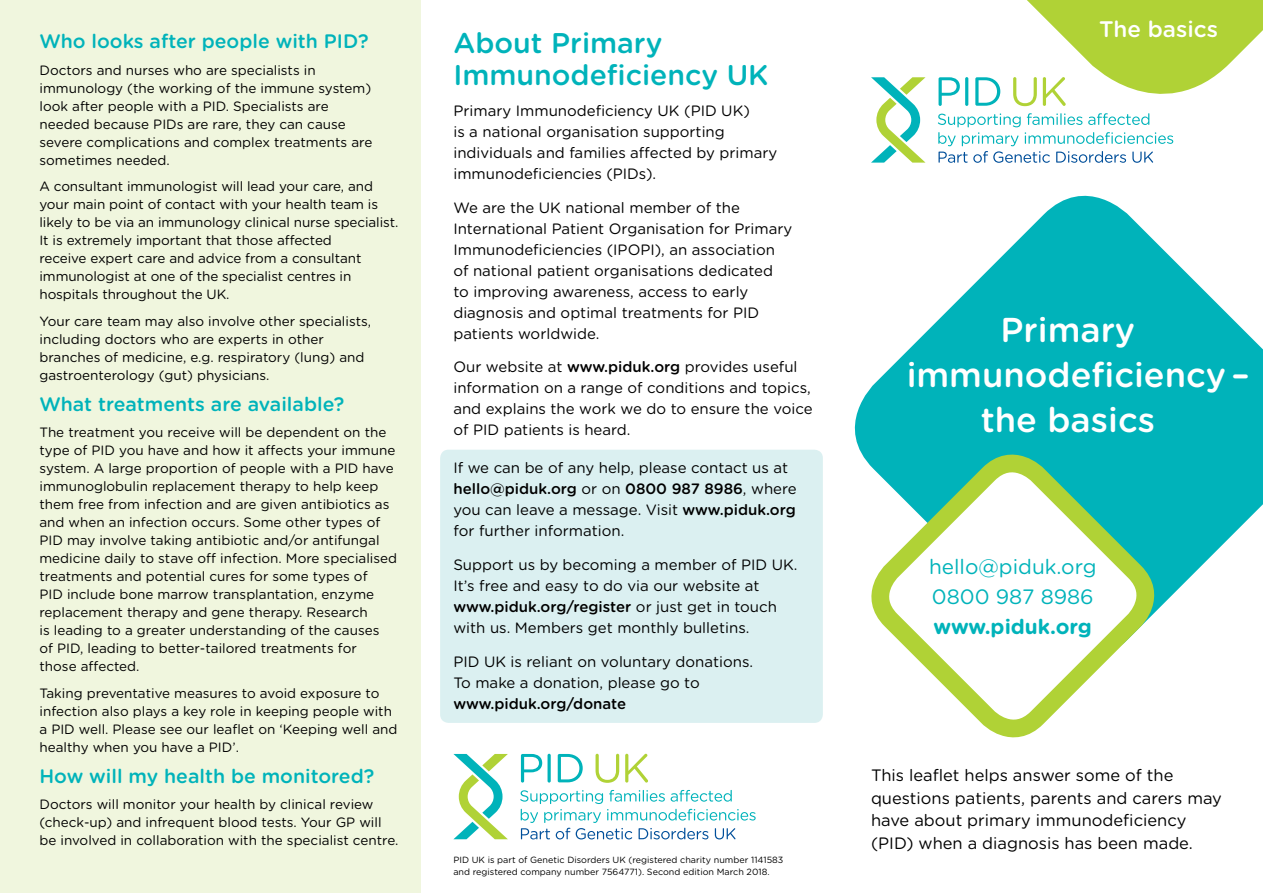
<style>
.page{position:relative;width:1263px;height:893px;background:#fff}
.page>*{position:absolute;margin:0;border:0;box-sizing:border-box;transform-origin:0 0}
.t1{font:500 34.5px "Gotham Rounded";color:#fff}
.t2{font:500 28.5px/31.2px "Gotham Rounded";color:#00b3ba}
.t3{font:500 22.5px "Gotham Rounded";color:#fff}
.t4{font:20.85px/30px "Gotham Rounded";color:#00b3ba}
.t5{font:700 20.85px "Gotham Rounded";color:#00b3ba}
.t6{font:500 19.5px "Gotham Rounded";color:#00b3ba}
.t7{font:16.5px/22.5px "Gotham Rounded";color:#000}
.t8{font:15px/21px "Gotham Rounded";color:#000}
.t9{font:500 15px "Gotham Rounded";color:#000}
.t10{font:13.5px/18px "Gotham Rounded";color:#000}
.t11{font:9px/12px "Gotham Rounded";color:#000}
.s1{font-weight:500}
</style>
<div class="page">
<svg style="left:854px;top:195px;width:409px;height:413px;fill:#00b3ba"></svg>
<svg style="left:925px;top:0;width:338px;height:143px"></svg>
<div style="left:0;top:0;width:421px;height:893px;background:#f0f6de"></div>
<svg style="left:871px;top:77px;width:54px;height:86px"></svg>
<svg style="left:938px;top:77px;width:22px;height:29px"></svg>
<hr style="left:965px;top:77px;width:3px;height:29px;background:#00b3ba;border-radius:2px">
<svg style="left:975px;top:77px;width:25px;height:29px"></svg>
<svg style="left:1013px;top:77px;width:24px;height:29px"></svg>
<svg style="left:1043px;top:77px;width:23px;height:29px"></svg>
<svg style="left:938px;top:113px;width:235px;height:50px"></svg>
<svg style="left:866px;top:449px;width:293px;height:289px"></svg>
<svg style="left:453px;top:754px;width:55px;height:85px"></svg>
<svg style="left:521px;top:754px;width:21px;height:29px"></svg>
<svg style="left:547px;top:754px;width:4px;height:29px"></svg>
<svg style="left:558px;top:754px;width:25px;height:28px"></svg>
<svg style="left:595px;top:754px;width:24px;height:29px"></svg>
<svg style="left:625px;top:754px;width:23px;height:29px"></svg>
<svg style="left:520px;top:790px;width:236px;height:49px"></svg>
<div style="left:440px;top:450px;width:383px;height:273px;background:#dbf0f1;border-radius:9px"></div>
<h3 class="t6" style="left:39px;top:28px;width:331px">Who looks after people with PID?</h3>
<p class="t10" style="left:39px;top:61px;width:334px">Doctors and nurses who are specialists in immunology (the working of the immune system) look after people with a PID. Specialists are needed because PIDs are rare, they can cause severe complications and complex treatments are sometimes needed.</p>
<p class="t10" style="left:39px;top:177px;width:360px">A consultant immunologist will lead your care, and your main point of contact with your health team is likely to be via an immunology clinical nurse specialist.<br>It is extremely important that those affected<br>receive expert care and advice from a consultant immunologist at one of the specialist centres in hospitals throughout the UK.</p>
<p class="t10" style="left:39px;top:312px;width:333px">Your care team may also involve other specialists, including doctors who are experts in other branches of medicine, e.g. respiratory (lung) and gastroenterology (gut) physicians.</p>
<h3 class="t6" style="left:39px;top:390px;width:306px">What treatments are available?</h3>
<p class="t10" style="left:39px;top:423px;width:359px">The treatment you receive will be dependent on the type of PID you have and how it affects your immune system. A large proportion of people with a PID have immunoglobulin replacement therapy to help keep them free from infection and are given antibiotics as and when an infection occurs. Some other types of PID may involve taking antibiotic and/or antifungal medicine daily to stave off infection. More specialised treatments and potential cures for some types of<br>PID include bone marrow transplantation, enzyme replacement therapy and gene therapy. Research<br>is leading to a greater understanding of the causes<br>of PID, leading to better-tailored treatments for those affected.</p>
<p class="t10" style="left:39px;top:683px;width:359px">Taking preventative measures to avoid exposure to infection also plays a key role in keeping people with a PID well. Please see our leaflet on ‘Keeping well and healthy when you have a PID’.</p>
<h3 class="t6" style="left:39px;top:762px;width:336px">How will my health be monitored?</h3>
<p class="t10" style="left:39px;top:795px;width:360px">Doctors will monitor your health by clinical review (check-up) and infrequent blood tests. Your GP will be involved in collaboration with the specialist centre.</p>
<h2 class="t2" style="left:453px;top:26px;width:317px">About Primary<br>Immunodeficiency UK</h2>
<p class="t8" style="left:453px;top:99px;width:325px">Primary Immunodeficiency UK (PID UK)<br>is a national organisation supporting individuals and families affected by primary immunodeficiencies (PIDs).</p>
<p class="t8" style="left:453px;top:196px;width:340px">We are the UK national member of the International Patient Organisation for Primary Immunodeficiencies (IPOPI), an association of national patient organisations dedicated to improving awareness, access to early diagnosis and optimal treatments for PID patients worldwide.</p>
<p class="t8" style="left:453px;top:356px;width:361px">Our website at <span class="s1">www.piduk.org</span> provides useful information on a range of conditions and topics, and explains the work we do to ensure the voice of PID patients is heard.</p>
<p class="t8" style="left:453px;top:457px;width:345px">If we can be of any help, please contact us at <span class="s1">hello@piduk.org</span> or on <span class="s1">0800 987 8986</span>, where you can leave a message. Visit <span class="s1">www.piduk.org </span>for further information.</p>
<p class="t8" style="left:453px;top:554px;width:346px">Support us by becoming a member of PID UK.<br>It’s free and easy to do via our website at <span class="s1">www.piduk.org/register</span> or just get in touch with us. Members get monthly bulletins.</p>
<p class="t8" style="left:453px;top:650px;width:301px">PID UK is reliant on voluntary donations.<br>To make a donation, please go to</p>
<p class="t9" style="left:453px;top:693px;width:174px">www.piduk.org/donate</p>
<p class="t11" style="left:453px;top:854px;width:331px">PID UK is part of Genetic Disorders UK (registered charity number 1141583 and registered company number 7564771). Second edition March 2018.</p>
<h3 class="t3" style="left:1099px;top:13px;width:120px">The basics</h3>
<h1 class="t1" style="left:1000px;top:305px;width:136px">Primary</h1>
<h1 class="t1" style="left:907px;top:350px;width:345px">immunodeficiency –</h1>
<h1 class="t1" style="left:981px;top:395px;width:176px">the basics</h1>
<h3 class="t4" style="left:929px;top:550px;width:169px">hello@piduk.org<br>0800 987 8986</h3>
<h3 class="t5" style="left:933px;top:611px;width:160px">www.piduk.org</h3>
<p class="t7" style="left:871px;top:763px;width:352px">This leaflet helps answer some of the questions patients, parents and carers may have about primary immunodeficiency (PID) when a diagnosis has been made.</p>
</div>
